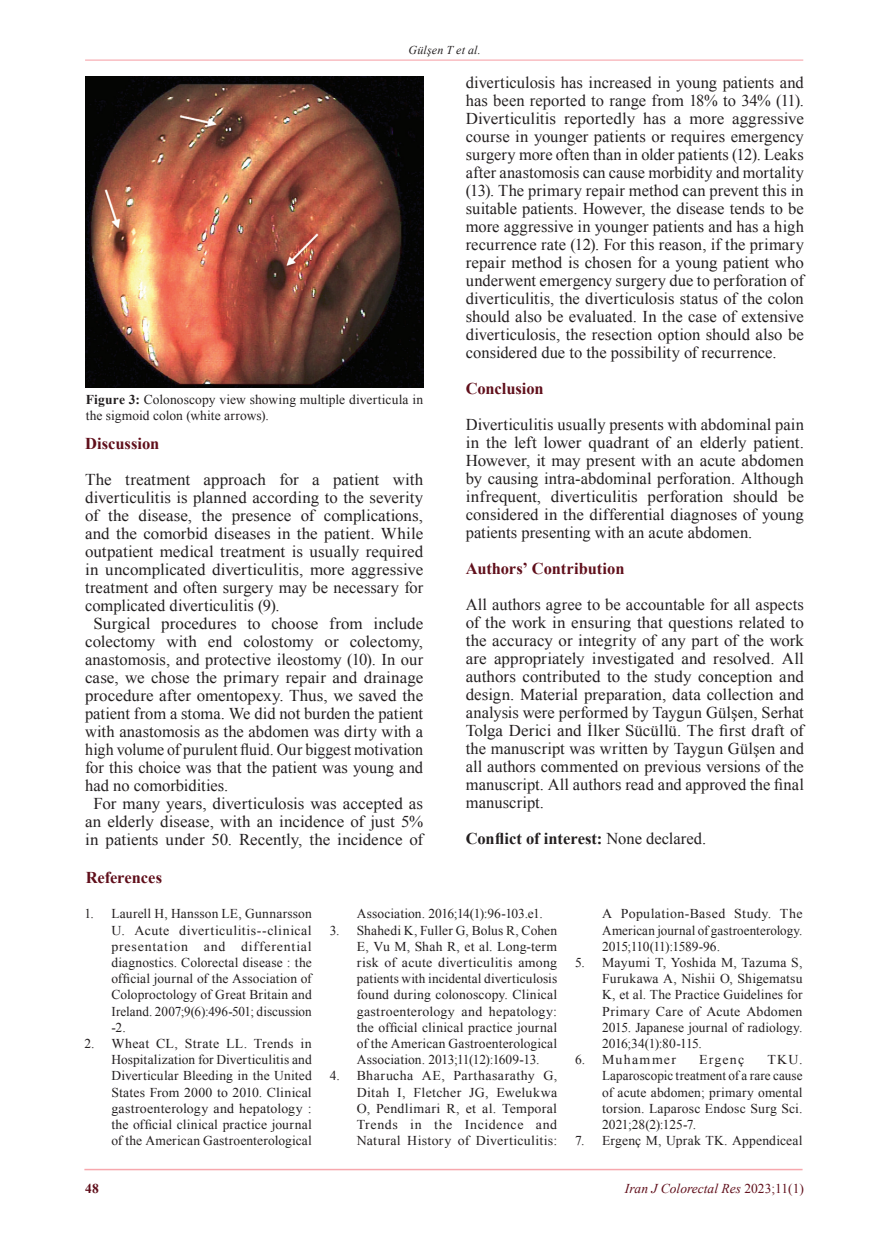
<style>
.page{position:relative;width:889px;height:1242px;background:#fff}
.page>*{position:absolute;margin:0;border:0;box-sizing:border-box;transform-origin:0 0}
.t1{font:16.5px/18px "Times New Roman";color:#231f20;text-align:justify}
.t2{font:700 16.5px "Times New Roman";letter-spacing:-.005em;color:#600f1b}
.t3{font:700 16.5px "Times New Roman";color:#231f20}
.t4{font:13.5px/16.2px "Times New Roman";letter-spacing:.01em;color:#231f20;text-align:justify}
.t5{font:italic 13.5px "Times New Roman";color:#600f1b}
.t6{font:13.5px "Times New Roman";letter-spacing:.09em;color:#231f20}
.t7{font:700 13.5px "Times New Roman";color:#600f1b}
.t8{font:italic 12px "Times New Roman";letter-spacing:.015em;color:#231f20}
.s1{font-weight:700}
.s2{font-weight:400}
.s3{font-style:normal}
</style>
<div class="page">
<hr style="left:85px;top:60px;width:718px;height:1px;background:#f7a7ad">
<hr style="left:84px;top:1168px;width:718px;height:2px;background:#f7a7ad">
<img style="left:86px;top:77px;width:337px;height:310px">
<p class="t8" style="left:408px;top:42px;width:74px">Gülşen T et al.</p>
<p class="t4" style="left:86px;top:391px;width:339px"><span class="s1">Figure 3:</span> Colonoscopy view showing multiple diverticula in the sigmoid colon (white arrows).</p>
<p class="t2" style="left:85px;top:432px;width:76px">Discussion</p>
<p class="t1" style="left:85px;top:470px;width:340px">The treatment approach for a patient with</p>
<p class="t1" style="left:85px;top:488px;width:340px">diverticulitis is planned according to the severity</p>
<p class="t1" style="left:85px;top:506px;width:340px">of the disease, the presence of complications,</p>
<p class="t1" style="left:85px;top:524px;width:340px">and the comorbid diseases in the patient. While</p>
<p class="t1" style="left:85px;top:542px;width:340px">outpatient medical treatment is usually required</p>
<p class="t1" style="left:85px;top:560px;width:340px">in uncomplicated diverticulitis, more aggressive</p>
<p class="t1" style="left:85px;top:578px;width:340px">treatment and often surgery may be necessary for</p>
<p class="t1" style="left:85px;top:596px;width:196px">complicated diverticulitis (9).</p>
<p class="t1" style="left:94px;top:614px;width:331px">Surgical procedures to choose from include</p>
<p class="t1" style="left:85px;top:632px;width:340px">colectomy with end colostomy or colectomy,</p>
<p class="t1" style="left:85px;top:650px;width:340px">anastomosis, and protective ileostomy (10). In our</p>
<p class="t1" style="left:85px;top:668px;width:340px">case, we chose the primary repair and drainage</p>
<p class="t1" style="left:85px;top:686px;width:340px">procedure after omentopexy. Thus, we saved the</p>
<p class="t1" style="left:85px;top:704px;width:340px">patient from a stoma. We did not burden the patient</p>
<p class="t1" style="left:85px;top:722px;width:340px">with anastomosis as the abdomen was dirty with a</p>
<p class="t1" style="left:85px;top:740px;width:340px">high volume of purulent fluid. Our biggest motivation</p>
<p class="t1" style="left:85px;top:758px;width:340px">for this choice was that the patient was young and</p>
<p class="t1" style="left:85px;top:776px;width:145px">had no comorbidities.</p>
<p class="t1" style="left:94px;top:794px;width:331px">For many years, diverticulosis was accepted as</p>
<p class="t1" style="left:85px;top:812px;width:340px">an elderly disease, with an incidence of just 5%</p>
<p class="t1" style="left:85px;top:830px;width:340px">in patients under 50. Recently, the incidence of</p>
<p class="t2" style="left:86px;top:866px;width:78px">References</p>
<p class="t1" style="left:466px;top:73px;width:340px">diverticulosis has increased in young patients and has been reported to range from 18% to 34% (11).<br>Diverticulitis reportedly has a more aggressive course in younger patients or requires emergency surgery more often than in older patients (12). Leaks after anastomosis can cause morbidity and mortality (13). The primary repair method can prevent this in suitable patients. However, the disease tends to be more aggressive in younger patients and has a high recurrence rate (12). For this reason, if the primary repair method is chosen for a young patient who underwent emergency surgery due to perforation of diverticulitis, the diverticulosis status of the colon should also be evaluated. In the case of extensive diverticulosis, the resection option should also be considered due to the possibility of recurrence.</p>
<p class="t2" style="left:466px;top:377px;width:79px">Conclusion</p>
<p class="t1" style="left:466px;top:415px;width:340px">Diverticulitis usually presents with abdominal pain in the left lower quadrant of an elderly patient.<br>However, it may present with an acute abdomen by causing intra-abdominal perforation. Although infrequent, diverticulitis perforation should be considered in the differential diagnoses of young patients presenting with an acute abdomen.</p>
<p class="t2" style="left:466px;top:557px;width:160px">Authors’ Contribution</p>
<p class="t1" style="left:466px;top:595px;width:340px">All authors agree to be accountable for all aspects of the work in ensuring that questions related to the accuracy or integrity of any part of the work are appropriately investigated and resolved. All authors contributed to the study conception and design. Material preparation, data collection and analysis were performed by Taygun Gülşen, Serhat Tolga Derici and İlker Sücüllü. The first draft of the manuscript was written by Taygun Gülşen and all authors commented on previous versions of the manuscript. All authors read and approved the final manuscript.</p>
<p class="t3" style="left:466px;top:827px;width:242px">Conflict of interest: <span class="s2">None declared.</span></p>
<p class="t4" style="left:111px;top:905px;width:202px;text-indent:-27px">1. Laurell H, Hansson LE, Gunnarsson U. Acute diverticulitis--clinical presentation and differential diagnostics. Colorectal disease : the official journal of the Association of Coloproctology of Great Britain and Ireland. 2007;9(6):496-501; discussion -2.</p>
<p class="t4" style="left:111px;top:1035px;width:202px;text-indent:-27px">2. Wheat CL, Strate LL. Trends in Hospitalization for Diverticulitis and Diverticular Bleeding in the United States From 2000 to 2010. Clinical gastroenterology and hepatology : the official clinical practice journal of the American Gastroenterological</p>
<p class="t4" style="left:357px;top:905px;width:187px">Association. 2016;14(1):96-103.e1.</p>
<p class="t4" style="left:357px;top:921px;width:202px;text-indent:-27px">3. Shahedi K, Fuller G, Bolus R, Cohen E, Vu M, Shah R, et al. Long-term risk of acute diverticulitis among patients with incidental diverticulosis found during colonoscopy. Clinical gastroenterology and hepatology: the official clinical practice journal of the American Gastroenterological Association. 2013;11(12):1609-13.</p>
<p class="t4" style="left:357px;top:1067px;width:202px;text-indent:-27px">4. Bharucha AE, Parthasarathy G, Ditah I, Fletcher JG, Ewelukwa O, Pendlimari R, et al. Temporal Trends in the Incidence and Natural History of Diverticulitis:</p>
<p class="t4" style="left:602px;top:905px;width:202px">A Population-Based Study. The American journal of gastroenterology.<br>2015;110(11):1589-96.</p>
<p class="t4" style="left:602px;top:954px;width:202px;text-indent:-27px">5. Mayumi T, Yoshida M, Tazuma S, Furukawa A, Nishii O, Shigematsu K, et al. The Practice Guidelines for Primary Care of Acute Abdomen 2015. Japanese journal of radiology.<br>2016;34(1):80-115.</p>
<p class="t6" style="left:575px;top:1050px;width:102px">6. Muhammer</p>
<p class="t4" style="left:699px;top:1051px;width:47px">Ergenç</p>
<p class="t4" style="left:602px;top:1051px;width:202px;text-indent:165px">TKU.<br>Laparoscopic treatment of a rare cause of acute abdomen; primary omental torsion. Laparosc Endosc Surg Sci.<br>2021;28(2):125-7.</p>
<p class="t4" style="left:575px;top:1132px;width:229px">7. Ergenç M, Uprak TK. Appendiceal</p>
<p class="t7" style="left:85px;top:1179px;width:15px">48</p>
<p class="t5" style="left:625px;top:1179px;width:180px">Iran J Colorectal Res <span class="s3">2023;11(1)</span></p>
</div>
